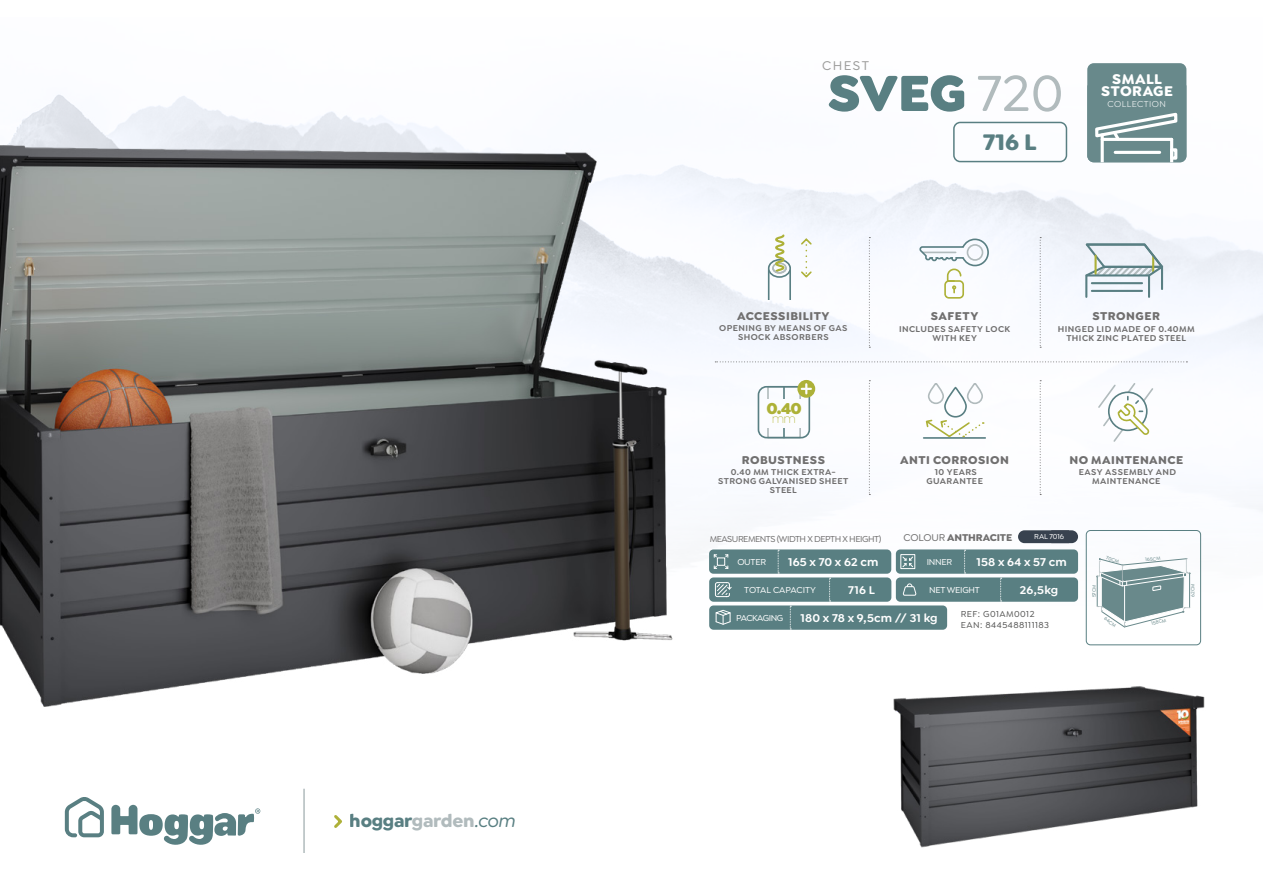
<style>
.page{position:relative;width:1263px;height:893px;background:#fff}
.page>*{position:absolute;margin:0;border:0;box-sizing:border-box;transform-origin:0 0}
.t1{font:900 54px "Goldplay";color:#597f82}
.t2{font:700 24px "Goldplay";color:#597f82}
.t3{font:700 18.6px "Goldplay";letter-spacing:-.02em;color:#597f82}
.t4{font:900 16.8px "Goldplay";color:#adb138}
.t5{font:700 15px/12px "Goldplay";letter-spacing:.03em;color:#fff;text-align:center}
.t6{font:500 13.5px "Goldplay";letter-spacing:.11em;color:#9d9d9c}
.t7{font:300 13.05px "Goldplay";color:#adb138}
.t8{font:700 12.15px "Goldplay";letter-spacing:.04em;color:#706f6f}
.t9{font:600 12.15px "Goldplay";letter-spacing:.01em;color:#fff}
.t10{font:600 12px "Goldplay";letter-spacing:.005em;color:#fff}
.t11{font:700 10.5px "Goldplay";letter-spacing:-.01em;color:#706f6f}
.t12{font:500 9.3px "Goldplay";letter-spacing:-.05em;color:#706f6f}
.t13{font:500 9.3px "Goldplay";letter-spacing:-.025em;color:#fff}
.t14{font:500 9.3px/10.5px "Goldplay";letter-spacing:.05em;color:#575756}
.t15{font:500 9.3px "Goldplay";letter-spacing:-.05em;color:#fff}
.t16{font:9.15px "Goldplay";letter-spacing:.045em;color:#fff}
.t17{font:600 9px/9px "Goldplay";letter-spacing:.045em;color:#706f6f;text-align:center}
.t18{font:500 7.65px "Goldplay";letter-spacing:-.01em;color:#fff}
.t19{font:500 5.1px "Goldplay";color:#69898b}
.s1{color:#b1bbbd}
.s2{font-weight:500;font-style:italic}
.s3{font-weight:500;color:#b1bbbd}
.s4{font-weight:500}
</style>
<div class="page">
<img style="left:682px;top:63px;width:581px;height:566px">
<div style="left:953px;top:122px;width:114px;height:40px;border:2px solid #597f82;border-radius:6px"></div>
<svg style="left:111px;top:805px;width:149px;height:40px"></svg>
<svg style="left:65px;top:797px;width:39px;height:40px"></svg>
<hr style="left:303px;top:789px;width:2px;height:64px;background:#b1bbbd">
<svg style="left:334px;top:815px;width:8px;height:13px"></svg>
<img style="left:893px;top:629px;width:312px;height:219px">
<svg style="left:1040px;top:380px;width:1px;height:115px"></svg>
<svg style="left:1040px;top:237px;width:1px;height:111px"></svg>
<svg style="left:869px;top:380px;width:1px;height:115px"></svg>
<svg style="left:715px;top:361px;width:472px;height:1px"></svg>
<svg style="left:869px;top:237px;width:1px;height:111px"></svg>
<svg style="left:767px;top:233px;width:25px;height:67px"></svg>
<svg style="left:799px;top:237px;width:14px;height:42px"></svg>
<div style="left:944px;top:280px;width:20px;height:19px;border:2px solid #adb138;border-radius:4px"></div>
<svg style="left:919px;top:238px;width:71px;height:55px"></svg>
<div style="left:767px;top:386px;width:34px;height:52px;border:2px solid #b1bbbd"></div>
<hr style="left:783px;top:387px;width:2px;height:51px;background:#597f83">
<div style="left:764px;top:399px;width:39px;height:29px;background:#fff"></div>
<div style="left:758px;top:386px;width:52px;height:52px;border:2px solid #597f83;border-radius:8px"></div>
<svg style="left:797px;top:380px;width:18px;height:18px"></svg>
<svg style="left:802px;top:384px;width:9px;height:9px"></svg>
<hr style="left:924px;top:437px;width:61px;height:2px;background:#597f83">
<svg style="left:945px;top:388px;width:21px;height:29px"></svg>
<div style="left:944px;top:387px;width:23px;height:31px;border:2px solid #597f83;border-radius:11px"></div>
<div style="left:928px;top:382px;width:16px;height:22px;border:2px solid #b1bbbd;border-radius:7px"></div>
<div style="left:967px;top:382px;width:16px;height:22px;border:2px solid #b1bbbd;border-radius:7px"></div>
<svg style="left:925px;top:419px;width:59px;height:19px"></svg>
<svg style="left:1097px;top:381px;width:58px;height:62px"></svg>
<img style="left:0;top:94px;width:682px;height:613px">
<svg style="left:1018px;top:530px;width:60px;height:13px"></svg>
<div style="left:709px;top:549px;width:182px;height:25px;background:#597f82;border-radius:4px"></div>
<div style="left:896px;top:549px;width:182px;height:25px;background:#597f82;border-radius:4px"></div>
<div style="left:709px;top:577px;width:182px;height:25px;background:#597f82;border-radius:4px"></div>
<div style="left:709px;top:605px;width:238px;height:25px;background:#597f82;border-radius:4px"></div>
<div style="left:717px;top:557px;width:8px;height:9px;border:1px solid #fff"></div>
<svg style="left:713px;top:554px;width:5px;height:4px"></svg>
<svg style="left:724px;top:565px;width:5px;height:4px"></svg>
<svg style="left:724px;top:554px;width:5px;height:4px"></svg>
<svg style="left:713px;top:565px;width:5px;height:4px"></svg>
<svg style="left:902px;top:556px;width:11px;height:11px"></svg>
<div style="left:900px;top:554px;width:15px;height:15px;border:1px solid #fff"></div>
<svg style="left:715px;top:582px;width:17px;height:15px"></svg>
<svg style="left:715px;top:609px;width:16px;height:16px"></svg>
<svg style="left:778px;top:550px;width:1px;height:24px"></svg>
<svg style="left:964px;top:550px;width:2px;height:24px"></svg>
<div style="left:896px;top:577px;width:182px;height:25px;background:#597f82;border-radius:4px"></div>
<svg style="left:903px;top:583px;width:14px;height:13px"></svg>
<svg style="left:1000px;top:578px;width:2px;height:24px"></svg>
<svg style="left:829px;top:578px;width:2px;height:24px"></svg>
<svg style="left:790px;top:606px;width:1px;height:24px"></svg>
<svg style="left:1096px;top:558px;width:95px;height:70px"></svg>
<div style="left:1086px;top:530px;width:115px;height:115px;border:1px solid #597f82;border-radius:4px"></div>
<svg style="left:1082px;top:242px;width:83px;height:57px"></svg>
<hr style="left:1092px;top:282px;width:50px;height:2px;background:#597f83">
<hr style="left:1092px;top:290px;width:50px;height:2px;background:#597f83">
<div style="left:1087px;top:63px;width:99px;height:99px;background:#68898b;border-radius:7px"></div>
<hr style="left:1115px;top:163px;width:44px;height:1px;background:#fff">
<svg style="left:1087px;top:85px;width:99px;height:77px"></svg>
<div style="left:1170px;top:148px;width:7px;height:12px;border:3px solid #fff"></div>
<h3 class="t3" style="left:350px;top:809px;width:167px">hoggar<span class="s1">garden</span><span class="s2">.com</span></h3>
<h3 class="t6" style="left:822px;top:58px;width:48px">CHEST</h3>
<h1 class="t1" style="left:827px;top:57px;width:238px">SVEG <span class="s3">720</span></h1>
<h2 class="t2" style="left:983px;top:126px;width:55px">716 L</h2>
<h3 class="t5" style="left:1101px;top:73px;width:73px">SMALL<br>STORAGE</h3>
<p class="t16" style="left:1107px;top:99px;width:60px">COLLECTION</p>
<h3 class="t8" style="left:737px;top:308px;width:94px">ACCESSIBILITY</h3>
<p class="t17" style="left:719px;top:323px;width:130px">OPENING BY MEANS OF GAS<br>SHOCK ABSORBERS</p>
<h3 class="t4" style="left:767px;top:397px;width:37px">0.40</h3>
<h3 class="t7" style="left:772px;top:412px;width:26px">mm</h3>
<h3 class="t8" style="left:742px;top:452px;width:85px">ROBUSTNESS</h3>
<p class="t17" style="left:718px;top:467px;width:132px">0.40 MM THICK EXTRA-<br>STRONG GALVANISED SHEET<br>STEEL</p>
<h3 class="t8" style="left:931px;top:308px;width:49px">SAFETY</h3>
<p class="t17" style="left:899px;top:324px;width:113px">INCLUDES SAFETY LOCK<br>WITH KEY</p>
<h3 class="t8" style="left:900px;top:452px;width:110px">ANTI CORROSION</h3>
<p class="t17" style="left:926px;top:467px;width:58px">10 YEARS<br>GUARANTEE</p>
<h3 class="t8" style="left:1092px;top:308px;width:69px">STRONGER</h3>
<p class="t17" style="left:1058px;top:324px;width:138px">HINGED LID MADE OF 0.40MM<br>THICK ZINC PLATED STEEL</p>
<h3 class="t8" style="left:1069px;top:452px;width:115px">NO MAINTENANCE</h3>
<p class="t17" style="left:1079px;top:467px;width:99px">EASY ASSEMBLY AND<br>MAINTENANCE</p>
<p class="t12" style="left:710px;top:533px;width:173px">MEASUREMENTS (WIDTH X DEPTH X HEIGHT)</p>
<p class="t11" style="left:903px;top:530px;width:110px"><span class="s4">COLOUR</span> ANTHRACITE</p>
<p class="t13" style="left:737px;top:557px;width:30px">OUTER</p>
<p class="t13" style="left:927px;top:557px;width:27px">INNER</p>
<p class="t13" style="left:744px;top:585px;width:73px">TOTAL CAPACITY</p>
<p class="t15" style="left:736px;top:613px;width:48px">PACKAGING</p>
<p class="t18" style="left:1034px;top:532px;width:31px">RAL 7016</p>
<h3 class="t9" style="left:788px;top:554px;width:92px">165 x 70 x 62 cm</h3>
<h3 class="t9" style="left:976px;top:554px;width:92px">158 x 64 x 57 cm</h3>
<h3 class="t10" style="left:848px;top:582px;width:28px">716 L</h3>
<h3 class="t9" style="left:801px;top:611px;width:139px">180 x 78 x 9,5cm // 31 kg</h3>
<h3 class="t10" style="left:1020px;top:583px;width:40px">26,5kg</h3>
<p class="t14" style="left:961px;top:609px;width:90px">REF: G01AM0012<br>EAN: 8445488111183</p>
<p class="t13" style="left:929px;top:584px;width:52px">NET WEIGHT</p>
<p class="t19" style="left:1107px;top:555px;width:15px;rotate:14deg">70CM</p>
<p class="t19" style="left:1145px;top:557px;width:16px;rotate:-5deg">165CM</p>
<p class="t19" style="left:1091px;top:597px;width:14px;rotate:-90deg">57CM</p>
<p class="t19" style="left:1190px;top:597px;width:15px;rotate:-90deg">62CM</p>
<p class="t19" style="left:1106px;top:616px;width:15px;rotate:35deg">64CM</p>
<p class="t19" style="left:1151px;top:621px;width:17px;rotate:-15deg">158CM</p>
</div>
